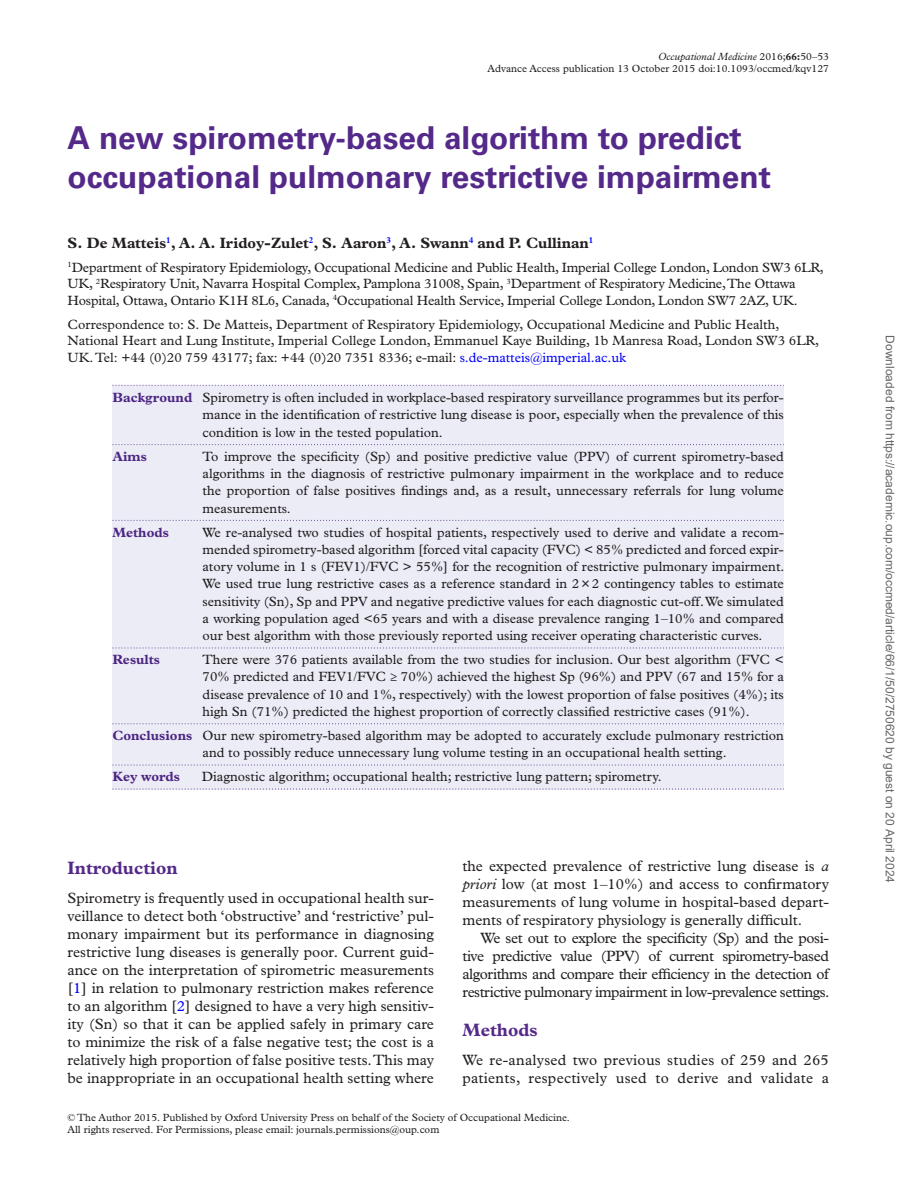
<style>
.page{position:relative;width:919px;height:1187px;background:#fff}
.page>*{position:absolute;margin:0;border:0;box-sizing:border-box;transform-origin:0 0}
.t1{font:700 31.5px/39px "Univers LT Std";color:#542989}
.t2{font:700 18px "Plantin Std";color:#542989}
.t3{font:15px/18px "Plantin Std";color:#231f20;text-align:justify}
.t4{font:15px/18px "Plantin Std";letter-spacing:.02em;color:#231f20}
.t5{font:700 15px "Plantin Std";color:#231f20}
.t6{font:13.5px/17.2px "Plantin Std";color:#231f20;text-align:justify}
.t7{font:700 13.5px "Plantin Std";color:#542989}
.t8{font:12px "Arial";color:#666}
.t9{font:10.5px/12px "Plantin Std";color:#231f20;text-align:right}
.s1{font-style:italic}
.s2{font-weight:700}
.s3{color:#00f}
.s4{font-weight:700;color:#542989}
</style>
<div class="page">
<div style="left:112px;top:385px;width:671px;height:404px;background:#ebecf5"></div>
<p class="t9" style="left:487px;top:51px;width:343px"><span class="s1">Occupational Medicine</span> 2016;<span class="s2">66:</span>50–53<br>Advance Access publication 13 October 2015 doi:10.1093/occmed/kqv127</p>
<h1 class="t1" style="left:67px;top:118px;width:705px">A new spirometry-based algorithm to predict occupational pulmonary restrictive impairment</h1>
<p class="t5" style="left:67px;top:233px;width:527px">S. De Matteis<sup>1</sup>, A. A. Iridoy-Zulet<sup>2</sup>, S. Aaron<sup>3</sup>, A. Swann<sup>4</sup> and P. Cullinan<sup>1</sup></p>
<p class="t6" style="left:67px;top:259px;width:757px;line-height:16.5px;text-align:left"><sup>1</sup>Department of Respiratory Epidemiology, Occupational Medicine and Public Health, Imperial College London, London SW3 6LR,<br>UK, <sup>2</sup>Respiratory Unit, Navarra Hospital Complex, Pamplona 31008, Spain, <sup>3</sup>Department of Respiratory Medicine, The Ottawa<br>Hospital, Ottawa, Ontario K1H 8L6, Canada, <sup>4</sup>Occupational Health Service, Imperial College London, London SW7 2AZ, UK.</p>
<p class="t6" style="left:67px;top:316px;width:753px;line-height:16.5px;text-align:left">Correspondence to: S. De Matteis, Department of Respiratory Epidemiology, Occupational Medicine and Public Health,<br>National Heart and Lung Institute, Imperial College London, Emmanuel Kaye Building, 1b Manresa Road, London SW3 6LR,<br>UK. Tel: +44 (0)20 759 43177; fax: +44 (0)20 7351 8336; e-mail: <span class="s3">s.de-matteis@imperial.ac.uk</span></p>
<p class="t6" style="left:202px;top:389px;width:582px;text-indent:-90px"><span class="s4">Background</span> Spirometry is often included in workplace-based respiratory surveillance programmes but its perfor&shy;mance in the identification of restrictive lung disease is poor, especially when the prevalence of this condition is low in the tested population.</p>
<p class="t7" style="left:112px;top:448px;width:36px">Aims</p>
<p class="t6" style="left:202px;top:447px;width:582px">To improve the specificity (Sp) and positive predictive value (PPV) of current spirometry-based algorithms in the diagnosis of restrictive pulmonary impairment in the workplace and to reduce the proportion of false positives findings and, as a result, unnecessary referrals for lung volume measurements.</p>
<p class="t7" style="left:112px;top:524px;width:58px">Methods</p>
<p class="t6" style="left:202px;top:523px;width:583px">We re-analysed two studies of hospital patients, respectively used to derive and validate a recom&shy;mended spirometry-based algorithm [forced vital capacity (FVC) &lt; 85% predicted and forced expir&shy;atory volume in 1 s (FEV1)/FVC &gt; 55%] for the recognition of restrictive pulmonary impairment.<br>We used true lung restrictive cases as a reference standard in 2×2 contingency tables to estimate sensitivity (Sn), Sp and PPV and negative predictive values for each diagnostic cut-off. We simulated a working population aged &lt;65 years and with a disease prevalence ranging 1–10% and compared our best algorithm with those previously reported using receiver operating characteristic curves.</p>
<p class="t7" style="left:112px;top:651px;width:49px">Results</p>
<p class="t6" style="left:202px;top:651px;width:582px">There were 376 patients available from the two studies for inclusion. Our best algorithm (FVC &lt; 70% predicted and FEV1/FVC ≥ 70%) achieved the highest Sp (96%) and PPV (67 and 15% for a disease prevalence of 10 and 1%, respectively) with the lowest proportion of false positives (4%); its high Sn (71%) predicted the highest proportion of correctly classified restrictive cases (91%).</p>
<p class="t6" style="left:202px;top:726px;width:582px;text-indent:-90px"><span class="s4">Conclusions</span> Our new spirometry-based algorithm may be adopted to accurately exclude pulmonary restriction and to possibly reduce unnecessary lung volume testing in an occupational health setting.</p>
<p class="t7" style="left:112px;top:768px;width:69px">Key words</p>
<p class="t6" style="left:202px;top:768px;width:461px">Diagnostic algorithm; occupational health; restrictive lung pattern; spirometry.</p>
<h2 class="t2" style="left:67px;top:857px;width:112px">Introduction</h2>
<p class="t3" style="left:67px;top:888px;width:368px">Spirometry is frequently used in occupational health sur&shy;veillance to detect both ‘obstructive’ and ‘restrictive’ pul&shy;monary impairment but its performance in diagnosing restrictive lung diseases is generally poor. Current guid&shy;ance on the interpretation of spirometric measurements [<span class="s3">1</span>] in relation to pulmonary restriction makes reference to an algorithm [<span class="s3">2</span>] designed to have a very high sensitiv&shy;ity (Sn) so that it can be applied safely in primary care to minimize the risk of a false negative test; the cost is a relatively high proportion of false positive tests. This may be inappropriate in an occupational health setting where</p>
<p class="t3" style="left:462px;top:857px;width:368px">the expected prevalence of restrictive lung disease is <span class="s1">a priori</span> low (at most 1–10%) and access to confirmatory measurements of lung volume in hospital-based depart&shy;ments of respiratory physiology is generally difficult.</p>
<p class="t3" style="left:462px;top:929px;width:368px;text-indent:18px">We set out to explore the specificity (Sp) and the posi&shy;tive predictive value (PPV) of current spirometry-based algorithms and compare their efficiency in the detection of restrictive pulmonary impairment in low-prevalence settings.</p>
<h2 class="t2" style="left:462px;top:1019px;width:77px">Methods</h2>
<p class="t4" style="left:462px;top:1050px;width:368px">We re-analysed two previous studies of 259 and 265 patients, respectively used to derive and validate a</p>
<p class="t9" style="left:67px;top:1111px;width:504px;text-align:left">© The Author 2015. Published by Oxford University Press on behalf of the Society of Occupational Medicine.<br>All rights reserved. For Permissions, please email: journals.permissions@oup.com</p>
<p class="t8" style="left:894px;top:335px;width:549px;rotate:90deg">Downloaded from https://academic.oup.com/occmed/article/66/1/50/2750620 by guest on 20 April 2024</p>
</div>
